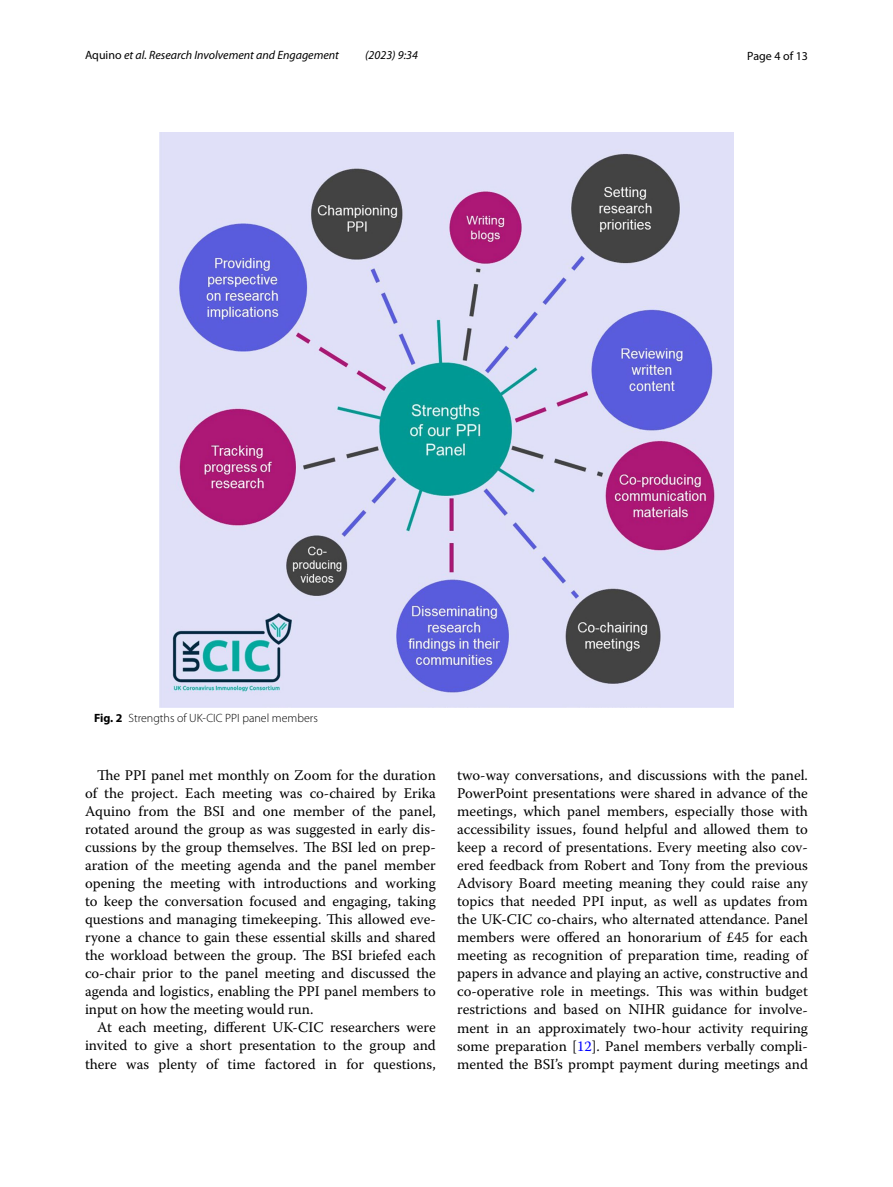
<style>
.page{position:relative;width:893px;height:1187px;background:#fff}
.page>*{position:absolute;margin:0;border:0;box-sizing:border-box;transform-origin:0 0}
.t1{font:14.7px/18px "Warnock Pro";color:#000;text-align:justify}
.t2{font:italic 12px "Myriad Pro";color:#000}
.t3{font:300 12px "Myriad Pro";color:#000}
.t4{font:12px "Myriad Pro";color:#000}
.s1{font-style:normal}
.s2{font-weight:700}
.s3{color:#00f}
</style>
<div class="page">
<img style="left:159px;top:133px;width:574px;height:574px">
<p class="t2" style="left:85px;top:48px;width:255px"><span class="s1">Aquino</span> et al. Research Involvement and Engagement</p>
<p class="t2" style="left:365px;top:48px;width:54px">(2023) 9:34</p>
<p class="t4" style="left:747px;top:48px;width:62px">Page 4 of 13</p>
<p class="t3" style="left:94px;top:711px;width:225px"><span class="s2">Fig. 2</span> Strengths of UK-CIC PPI panel members</p>
<p class="t1" style="left:85px;top:766px;width:352px;text-indent:12px">The PPI panel met monthly on Zoom for the duration of the project. Each meeting was co-chaired by Erika Aquino from the BSI and one member of the panel, rotated around the group as was suggested in early dis&shy;cussions by the group themselves. The BSI led on prep&shy;aration of the meeting agenda and the panel member opening the meeting with introductions and working to keep the conversation focused and engaging, taking questions and managing timekeeping. This allowed eve&shy;ryone a chance to gain these essential skills and shared the workload between the group. The BSI briefed each co-chair prior to the panel meeting and discussed the agenda and logistics, enabling the PPI panel members to input on how the meeting would run.</p>
<p class="t1" style="left:85px;top:1018px;width:352px;text-indent:12px">At each meeting, different UK-CIC researchers were invited to give a short presentation to the group and there was plenty of time factored in for questions,</p>
<p class="t1" style="left:457px;top:766px;width:352px">two-way conversations, and discussions with the panel.<br>PowerPoint presentations were shared in advance of the meetings, which panel members, especially those with accessibility issues, found helpful and allowed them to keep a record of presentations. Every meeting also cov&shy;ered feedback from Robert and Tony from the previous Advisory Board meeting meaning they could raise any topics that needed PPI input, as well as updates from the UK-CIC co-chairs, who alternated attendance. Panel members were offered an honorarium of £45 for each meeting as recognition of preparation time, reading of papers in advance and playing an active, constructive and co-operative role in meetings. This was within budget restrictions and based on NIHR guidance for involve&shy;ment in an approximately two-hour activity requiring some preparation [<span class="s3">12</span>]. Panel members verbally compli&shy;mented the BSI’s prompt payment during meetings and</p>
</div>
